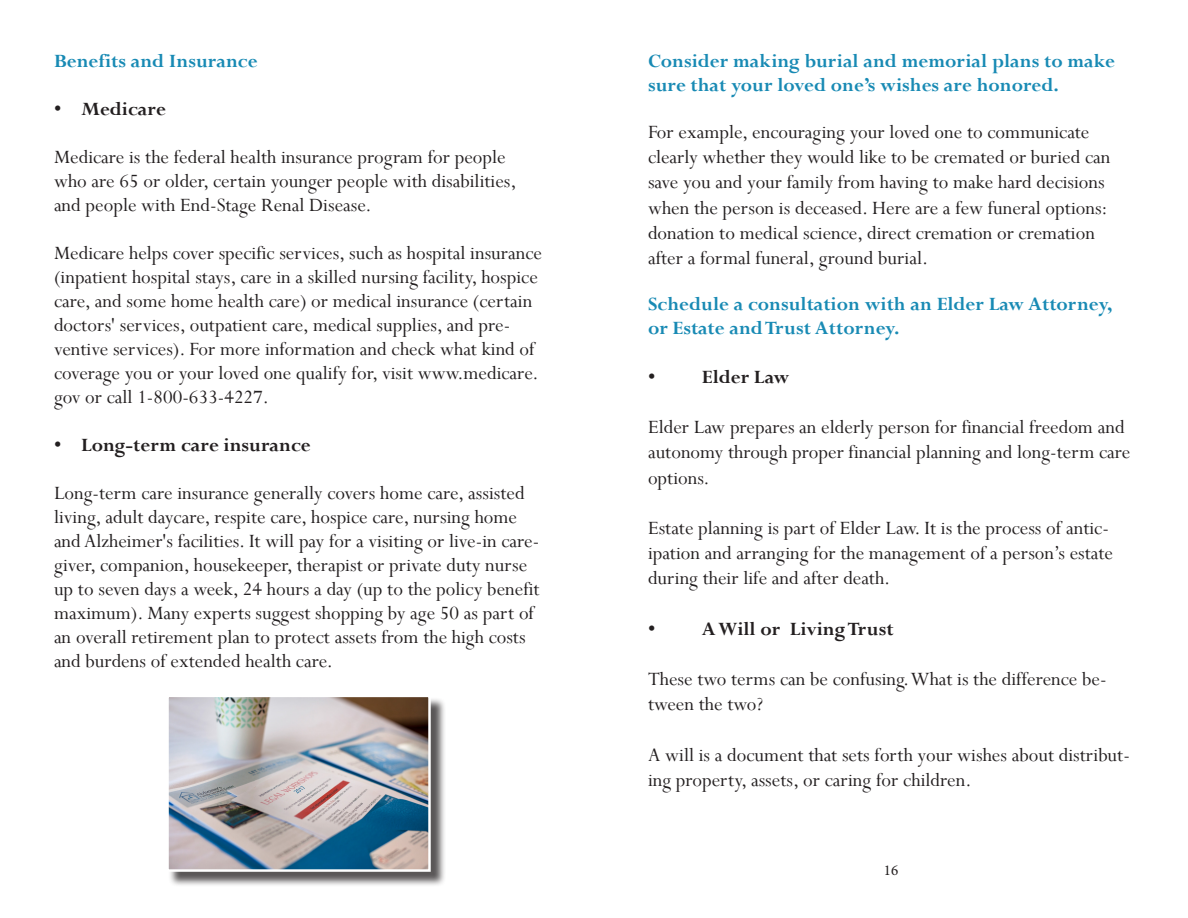
<style>
.page{position:relative;width:1188px;height:918px;background:#fff}
.page>*{position:absolute;margin:0;border:0;box-sizing:border-box;transform-origin:0 0}
.t1{font:21px/24px "Perpetua";color:#231f20}
.t2{font:700 21px/24px "Perpetua";color:#188ab4}
.t3{font:700 21px "Perpetua";color:#231f20}
.t4{font:15px "Minion Pro";color:#231f20}
</style>
<div class="page">
<div style="left:168px;top:697px;width:278px;height:190px;background:#231f20;opacity:.75"></div>
<img style="left:169px;top:698px;width:259px;height:171px">
<div style="left:166px;top:695px;width:265px;height:177px;border:2px solid #fff"></div>
<p class="t2" style="left:54px;top:49px;width:205px">Benefits and Insurance</p>
<p class="t3" style="left:54px;top:96px;width:113px">• Medicare</p>
<p class="t1" style="left:54px;top:145px;width:464px">Medicare is the federal health insurance program for people who are 65 or older, certain younger people with disabilities, and people with End-Stage Renal Disease.</p>
<p class="t1" style="left:54px;top:241px;width:490px">Medicare helps cover specific services, such as hospital insurance (inpatient hospital stays, care in a skilled nursing facility, hospice care, and some home health care) or medical insurance (certain doctors' services, outpatient care, medical supplies, and pre&shy;ventive services). For more information and check what kind of coverage you or your loved one qualify for, visit www.medicare. gov or call 1-800-633-4227.</p>
<p class="t3" style="left:54px;top:432px;width:258px">• Long-term care insurance</p>
<p class="t1" style="left:54px;top:481px;width:487px">Long-term care insurance generally covers home care, assisted living, adult daycare, respite care, hospice care, nursing home and Alzheimer's facilities. It will pay for a visiting or live-in care&shy;giver, companion, housekeeper, therapist or private duty nurse up to seven days a week, 24 hours a day (up to the policy benefit maximum). Many experts suggest shopping by age 50 as part of an overall retirement plan to protect assets from the high costs and burdens of extended health care.</p>
<p class="t2" style="left:648px;top:49px;width:469px">Consider making burial and memorial plans to make sure that your loved one’s wishes are honored.</p>
<p class="t1" style="left:648px;top:119px;width:464px;line-height:25.2px">For example, encouraging your loved one to communicate clearly whether they would like to be cremated or buried can save you and your family from having to make hard decisions when the person is deceased. Here are a few funeral options: donation to medical science, direct cremation or cremation after a formal funeral, ground burial.</p>
<p class="t2" style="left:648px;top:291px;width:466px">Schedule a consultation with an Elder Law Attorney, or Estate and Trust Attorney.</p>
<p class="t3" style="left:648px;top:364px;width:143px">• Elder Law</p>
<p class="t1" style="left:648px;top:414px;width:484px;line-height:25.2px">Elder Law prepares an elderly person for financial freedom and autonomy through proper financial planning and long-term care options.</p>
<p class="t1" style="left:648px;top:515px;width:467px;line-height:25.2px">Estate planning is part of Elder Law. It is the process of antic&shy;ipation and arranging for the management of a person’s estate during their life and after death.</p>
<p class="t3" style="left:648px;top:616px;width:247px">• A Will or Living Trust</p>
<p class="t1" style="left:648px;top:666px;width:460px;line-height:25.2px">These two terms can be confusing. What is the difference be&shy;tween the two?</p>
<p class="t1" style="left:648px;top:742px;width:483px;line-height:25.2px">A will is a document that sets forth your wishes about distribut&shy;ing property, assets, or caring for children.</p>
<p class="t4" style="left:884px;top:860px;width:16px">16</p>
</div>
